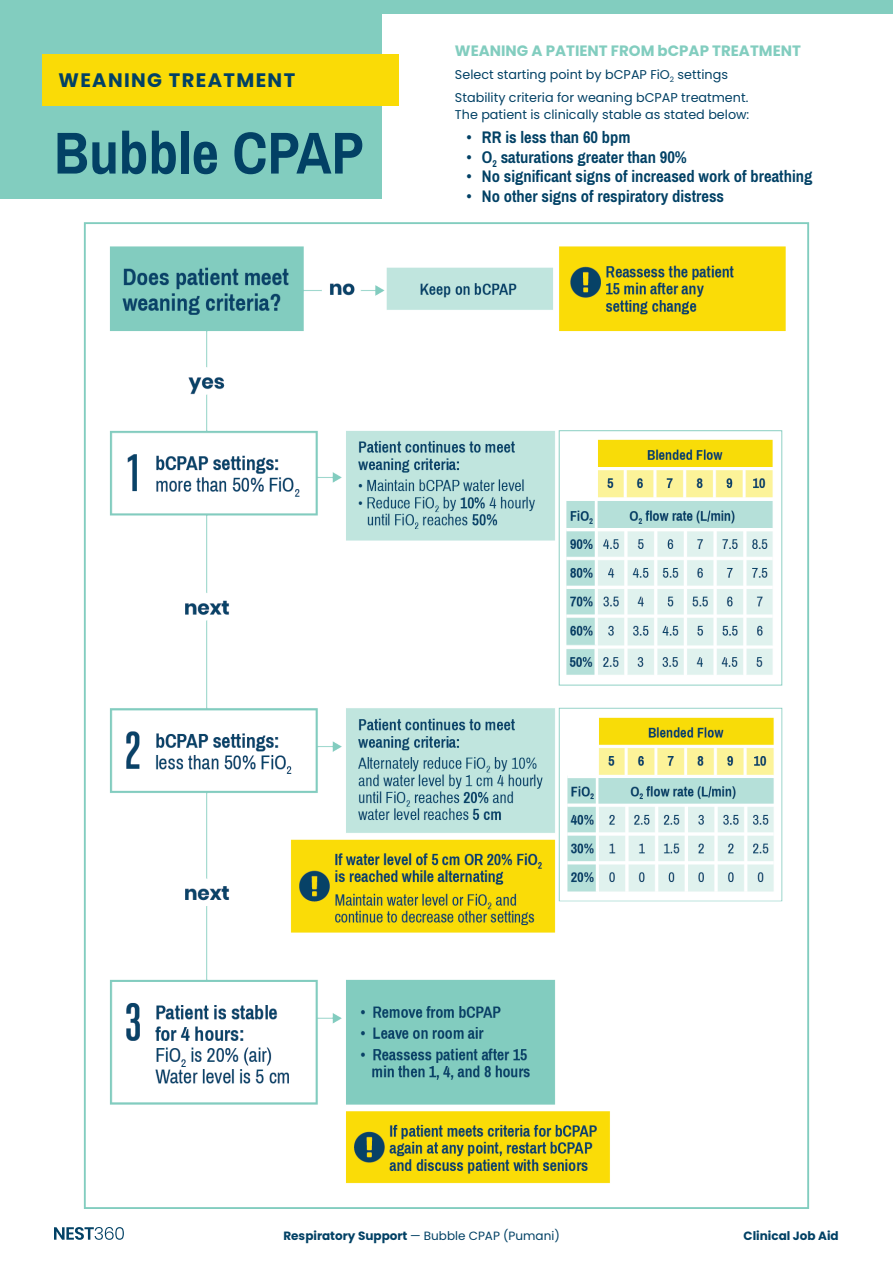
<style>
.page{position:relative;width:893px;height:1263px;background:#fff}
.page>*{position:absolute;margin:0;border:0;box-sizing:border-box;transform-origin:0 0}
.t1{font:700 64.5px "Pragati Narrow";color:#024165}
.t2{font:700 19.5px "Poppins";letter-spacing:.07em;color:#024165}
.t3{font:700 18px "Pragati Narrow";color:#024165}
.Medium_Text{font:700 15px "Poppins";color:#82cdbf}
.Small_Text{font:12.75px/16.5px "Poppins";color:#024165}
.t4{font:12px "Poppins";color:#024165}
.t5{font:700 12px "Poppins";color:#024165}
.s1{font-weight:700}
</style>
<div class="page">
<div style="left:0;top:0;width:382px;height:199px;background:#82cdbf"></div>
<div style="left:42px;top:54px;width:356px;height:51px;background:#fadb06"></div>
<div style="left:358px;top:0;width:535px;height:14px;background:#82cdbf"></div>
<img style="left:110px;top:246px;width:676px;height:938px">
<svg style="left:54px;top:1227px;width:70px;height:13px"></svg>
<p class="t2" style="left:58px;top:68px;width:238px">WEANING TREATMENT</p>
<p class="t1" style="left:54px;top:114px;width:311px">Bubble CPAP</p>
<p class="Medium_Text" style="left:455px;top:42px;width:347px">WEANING A PATIENT FROM bCPAP TREATMENT</p>
<p class="Small_Text" style="left:455px;top:66px;width:275px">Select starting point by bCPAP FiO<sub>2</sub> settings</p>
<p class="Small_Text" style="left:455px;top:89px;width:296px">Stability criteria for weaning bCPAP treatment.<br>The patient is clinically stable as stated below:</p>
<p class="t3" style="left:467px;top:127px;width:165px">• RR is less than 60 bpm</p>
<p class="t3" style="left:467px;top:146px;width:222px">• O<sub>2</sub> saturations greater than 90%</p>
<p class="t3" style="left:467px;top:166px;width:347px">• No significant signs of increased work of breathing</p>
<p class="t3" style="left:467px;top:185px;width:259px">• No other signs of respiratory distress</p>
<p class="t4" style="left:283px;top:1228px;width:278px"><span class="s1">Respiratory Support</span> — Bubble CPAP (Pumani)</p>
<p class="t5" style="left:744px;top:1228px;width:97px">Clinical Job Aid</p>
</div>
